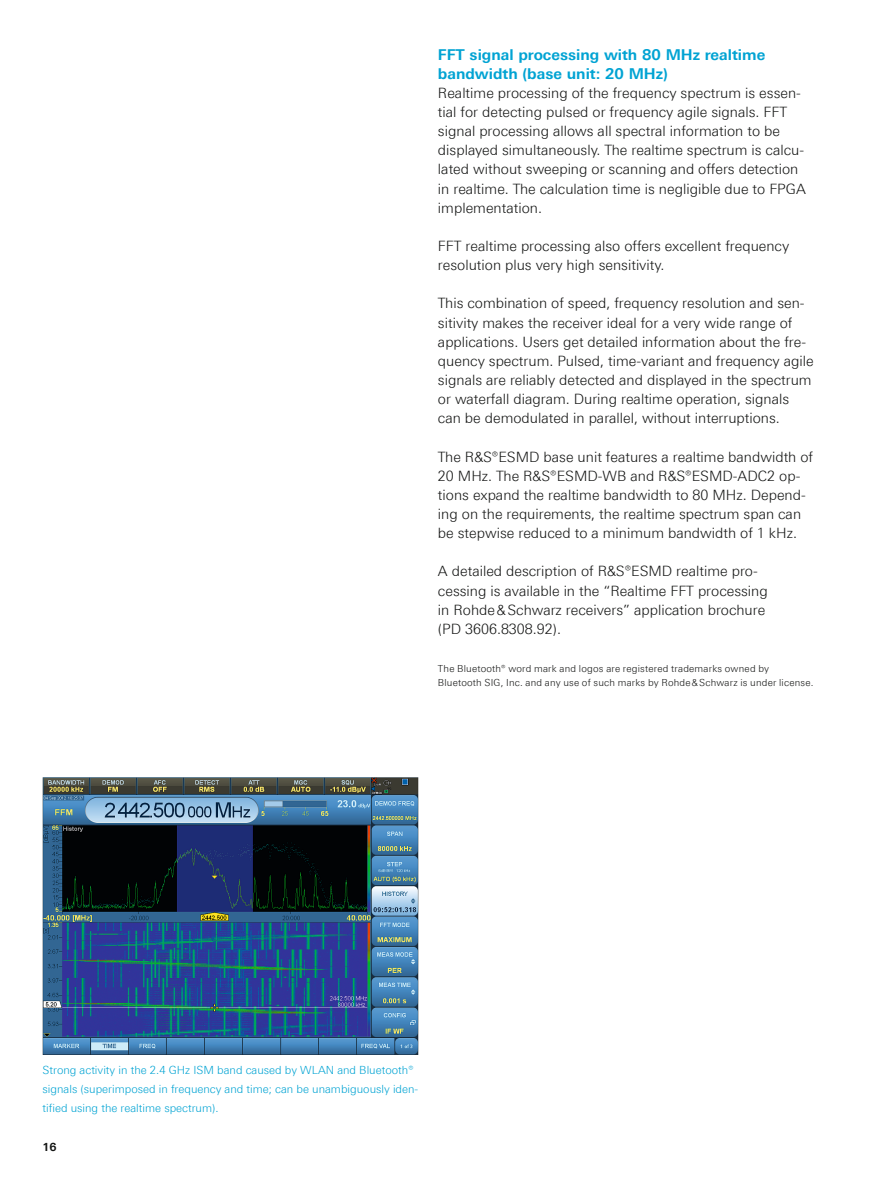
<style>
.page{position:relative;width:893px;height:1191px;background:#fff}
.page>*{position:absolute;margin:0;border:0;box-sizing:border-box;transform-origin:0 0}
.t1{font:700 15px/19.2px "Linotype Univers 630";color:#00a3d3}
.t2{font:300 14.25px/19.2px "Linotype Univers 330";color:#131413}
.t3{font:300 11.25px/19.2px "Linotype Univers 330";color:#00a3d3}
.t4{font:700 11.25px "Linotype Univers 630";color:#131413}
.t5{font:300 9.75px/13.5px "Linotype Univers 330";letter-spacing:.02em;color:#131413}
</style>
<div class="page">
<img style="left:43px;top:777px;width:376px;height:278px">
<p class="t1" style="left:438px;top:45px;width:329px">FFT signal processing with 80 MHz realtime bandwidth (base unit: 20 MHz)</p>
<p class="t2" style="left:438px;top:83px;width:369px">Realtime processing of the frequency spectrum is essen&shy;tial for detecting pulsed or frequency agile signals. FFT signal processing allows all spectral information to be displayed simultaneously. The realtime spectrum is calcu&shy;lated without sweeping or scanning and offers detection in realtime. The calculation time is negligible due to FPGA implementation.</p>
<p class="t2" style="left:438px;top:236px;width:353px">FFT realtime processing also offers excellent frequency resolution plus very high sensitivity.</p>
<p class="t2" style="left:438px;top:294px;width:377px">This combination of speed, frequency resolution and sen&shy;sitivity makes the receiver ideal for a very wide range of applications. Users get detailed information about the fre&shy;quency spectrum. Pulsed, time-variant and frequency agile signals are reliably detected and displayed in the spectrum or waterfall diagram. During realtime operation, signals can be demodulated in parallel, without interruptions.</p>
<p class="t2" style="left:438px;top:447px;width:377px">The R&amp;S®ESMD base unit features a realtime bandwidth of 20 MHz. The R&amp;S®ESMD-WB and R&amp;S®ESMD-ADC2 op&shy;tions expand the realtime bandwidth to 80 MHz. Depend&shy;ing on the requirements, the realtime spectrum span can be stepwise reduced to a minimum bandwidth of 1 kHz.</p>
<p class="t2" style="left:438px;top:561px;width:331px">A detailed description of R&amp;S®ESMD realtime pro&shy;cessing is available in the “Realtime FFT processing in Rohde&amp;Schwarz receivers” application brochure (PD 3606.8308.92).</p>
<p class="t5" style="left:438px;top:662px;width:377px">The Bluetooth® word mark and logos are registered trademarks owned by<br>Bluetooth SIG, Inc. and any use of such marks by Rohde&amp;Schwarz is under license.</p>
<p class="t3" style="left:43px;top:1060px;width:377px">Strong activity in the 2.4 GHz ISM band caused by WLAN and Bluetooth® signals (superimposed in frequency and time; can be unambiguously iden&shy;tified using the realtime spectrum).</p>
<p class="t4" style="left:43px;top:1139px;width:16px">16</p>
</div>
